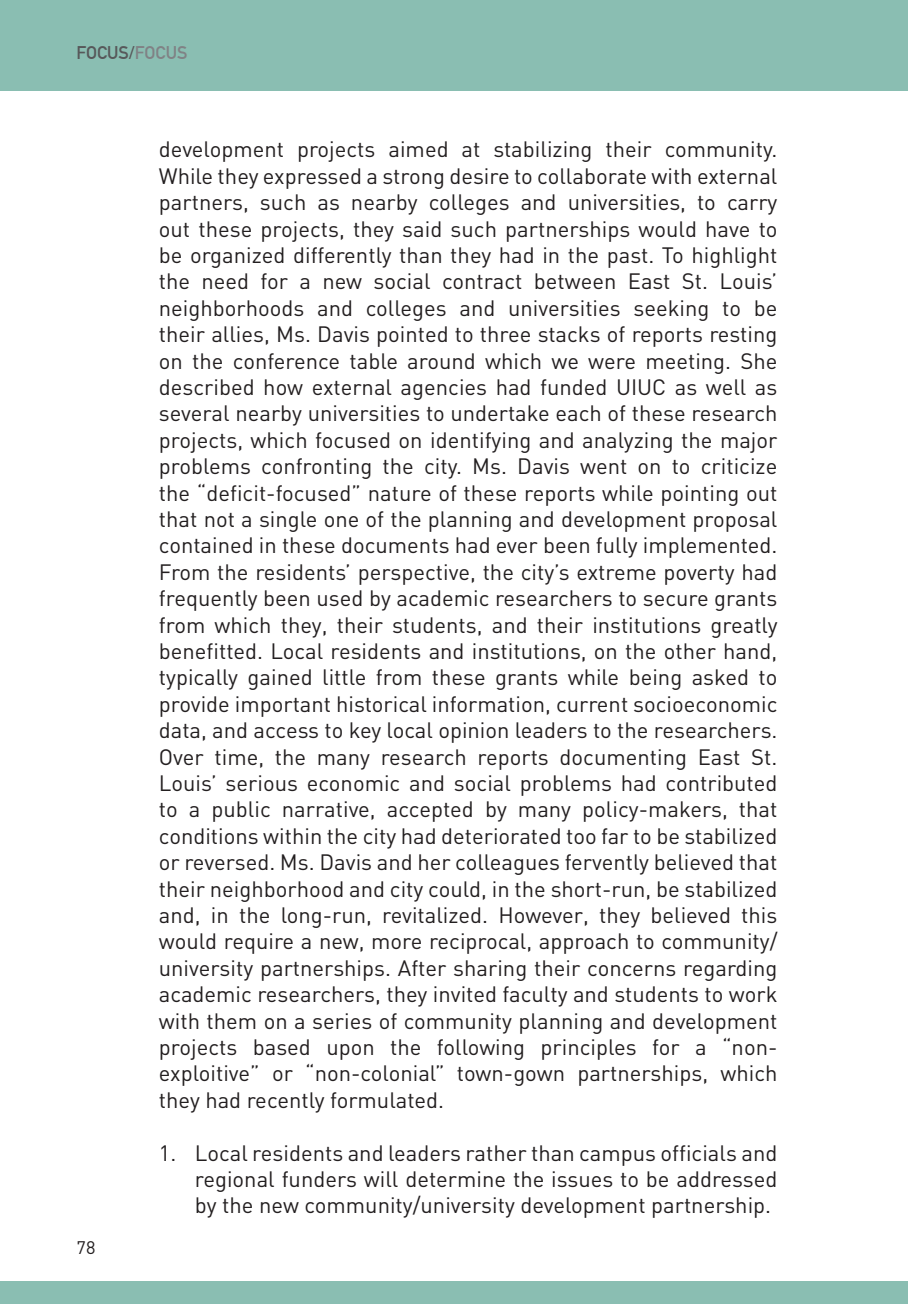
<style>
.page{position:relative;width:908px;height:1304px;background:#fff}
.page>*{position:absolute;margin:0;border:0;box-sizing:border-box;transform-origin:0 0}
.t1{font:22px/26.4px "DIN";color:#231f20;text-align:justify}
.t2{font:700 18px "DIN Alternate";color:#57585a}
.t3{font:18px "DIN";color:#231f20}
.s1{color:#808285}
</style>
<div class="page">
<div style="left:0;top:0;width:907px;height:90px;background:#8abeb2"></div>
<div style="left:0;top:1281px;width:907px;height:23px;background:#8abeb2"></div>
<p class="t2" style="left:77px;top:39px;width:112px">FOCUS/<span class="s1">FOCUS</span></p>
<p class="t3" style="left:77px;top:1237px;width:20px">78</p>
<p class="t1" style="left:159px;top:136px;width:620px">development projects aimed at stabilizing their community.<br>While they expressed a strong desire to collaborate with external partners, such as nearby colleges and universities, to carry out these projects, they said such partnerships would have to be organized differently than they had in the past. To highlight the need for a new social contract between East St. Louis’ neighborhoods and colleges and universities seeking to be their allies, Ms. Davis pointed to three stacks of reports resting on the conference table around which we were meeting. She described how external agencies had funded UIUC as well as several nearby universities to undertake each of these research projects, which focused on identifying and analyzing the major problems confronting the city. Ms. Davis went on to criticize the “deficit-focused” nature of these reports while pointing out that not a single one of the planning and development proposal contained in these documents had ever been fully implemented.</p>
<p class="t1" style="left:159px;top:558px;width:620px">From the residents’ perspective, the city’s extreme poverty had frequently been used by academic researchers to secure grants from which they, their students, and their institutions greatly benefitted. Local residents and institutions, on the other hand, typically gained little from these grants while being asked to provide important historical information, current socioeconomic data, and access to key local opinion leaders to the researchers.<br>Over time, the many research reports documenting East St.<br>Louis’ serious economic and social problems had contributed to a public narrative, accepted by many policy-makers, that conditions within the city had deteriorated too far to be stabilized or reversed. Ms. Davis and her colleagues fervently believed that their neighborhood and city could, in the short-run, be stabilized and, in the long-run, revitalized. However, they believed this would require a new, more reciprocal, approach to community/ university partnerships. After sharing their concerns regarding academic researchers, they invited faculty and students to work with them on a series of community planning and development projects based upon the following principles for a “non&shy;exploitive” or “non-colonial” town-gown partnerships, which they had recently formulated.</p>
<p class="t1" style="left:195px;top:1139px;width:583px;text-indent:-36px">1. Local residents and leaders rather than campus officials and regional funders will determine the issues to be addressed by the new community/university development partnership.</p>
</div>
